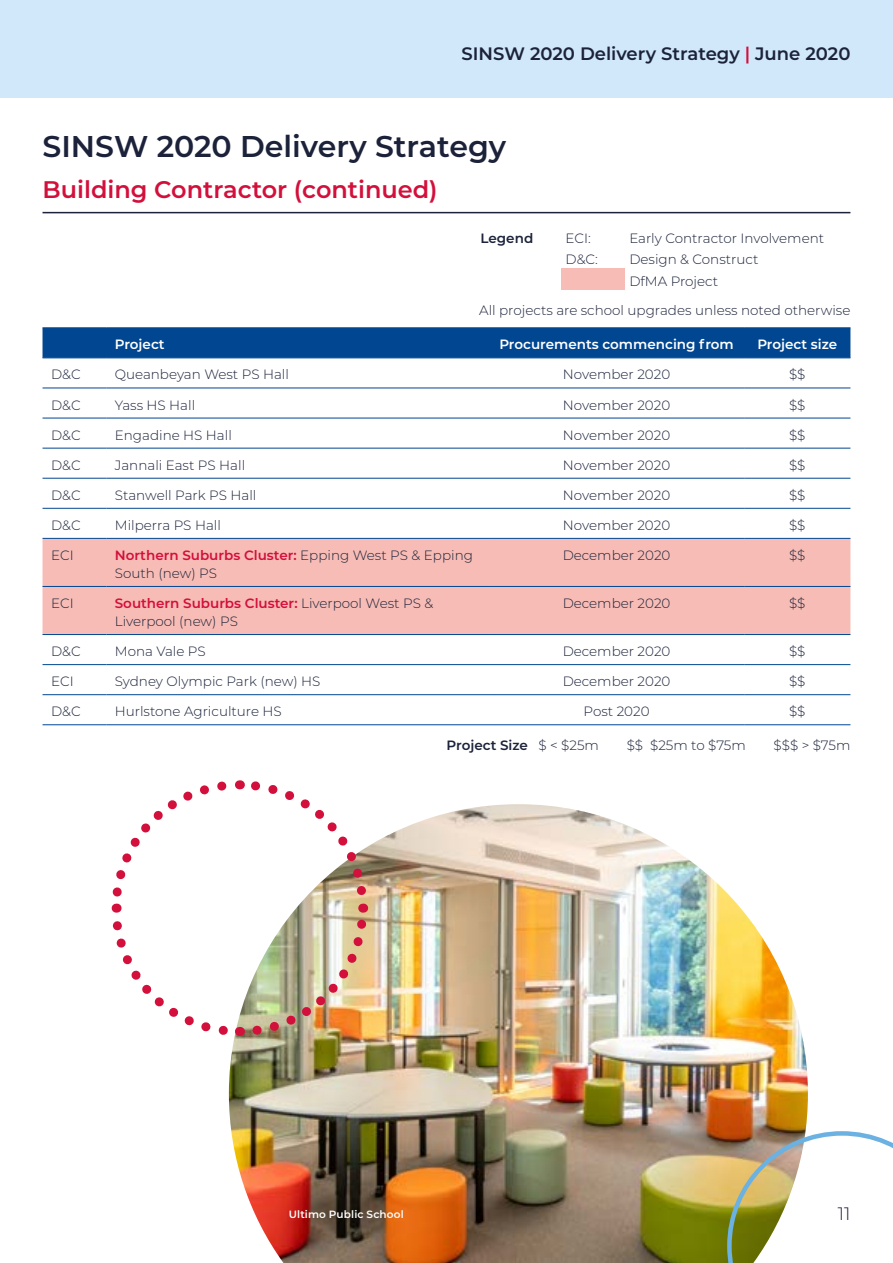
<style>
.page{position:relative;width:893px;height:1263px;background:#fff}
.page>*{position:absolute;margin:0;border:0;box-sizing:border-box;transform-origin:0 0}
.Heading_1{font:600 30px "Montserrat";color:#1b223a}
.Heading_2{font:600 24px "Montserrat";color:#d30f3b}
.t1{font:600 18px "Montserrat";color:#1b223a}
.t2{font:300 18px "Montserrat";color:#1b223a}
.Body_text_light_9_12{font:300 13.5px/18px "Montserrat";color:#1b223a}
.Body_text_light_9_12-2{font:600 13.5px "Montserrat";color:#fff}
.Body_text_light_9_12-3{font:600 13.5px "Montserrat";color:#1b223a}
.t3{font:600 10.5px "Montserrat";letter-spacing:.015em;color:#fff}
.s1{color:#d30f3b}
.s2{font-weight:600;color:#d30f3b}
.s3{font-weight:300}
</style>
<div class="page">
<div style="left:0;top:0;width:893px;height:98px;background:#d0e8f9"></div>
<hr style="left:43px;top:212px;width:807px;height:1px;background:#1b223a">
<img style="left:229px;top:804px;width:579px;height:459px">
<svg style="left:727px;top:1131px;width:166px;height:132px"></svg>
<div style="left:43px;top:328px;width:807px;height:29px;background:#004691"></div>
<svg style="left:43px;top:358px;width:807px;height:338px"></svg>
<div style="left:43px;top:539px;width:807px;height:95px;background:#f7bcb5"></div>
<hr style="left:43px;top:327px;width:63px;height:1px;background:#004691">
<hr style="left:106px;top:327px;width:383px;height:1px;background:#004691">
<hr style="left:489px;top:327px;width:255px;height:1px;background:#004691">
<hr style="left:744px;top:327px;width:106px;height:1px;background:#004691">
<hr style="left:43px;top:357px;width:63px;height:1px;background:#004691">
<hr style="left:106px;top:357px;width:383px;height:1px;background:#004691">
<hr style="left:489px;top:357px;width:255px;height:1px;background:#004691">
<hr style="left:744px;top:357px;width:106px;height:1px;background:#004691">
<hr style="left:43px;top:388px;width:63px;height:1px;background:#004691">
<hr style="left:106px;top:388px;width:383px;height:1px;background:#004691">
<hr style="left:489px;top:388px;width:255px;height:1px;background:#004691">
<hr style="left:744px;top:388px;width:106px;height:1px;background:#004691">
<hr style="left:43px;top:418px;width:63px;height:1px;background:#004691">
<hr style="left:106px;top:418px;width:383px;height:1px;background:#004691">
<hr style="left:489px;top:418px;width:255px;height:1px;background:#004691">
<hr style="left:744px;top:418px;width:106px;height:1px;background:#004691">
<hr style="left:43px;top:448px;width:63px;height:1px;background:#004691">
<hr style="left:106px;top:448px;width:383px;height:1px;background:#004691">
<hr style="left:489px;top:448px;width:255px;height:1px;background:#004691">
<hr style="left:744px;top:448px;width:106px;height:1px;background:#004691">
<hr style="left:43px;top:478px;width:63px;height:1px;background:#004691">
<hr style="left:106px;top:478px;width:383px;height:1px;background:#004691">
<hr style="left:489px;top:478px;width:255px;height:1px;background:#004691">
<hr style="left:744px;top:478px;width:106px;height:1px;background:#004691">
<hr style="left:43px;top:508px;width:63px;height:1px;background:#004691">
<hr style="left:106px;top:508px;width:383px;height:1px;background:#004691">
<hr style="left:489px;top:508px;width:255px;height:1px;background:#004691">
<hr style="left:744px;top:508px;width:106px;height:1px;background:#004691">
<hr style="left:43px;top:538px;width:63px;height:1px;background:#004691">
<hr style="left:106px;top:538px;width:383px;height:1px;background:#004691">
<hr style="left:489px;top:538px;width:255px;height:1px;background:#004691">
<hr style="left:744px;top:538px;width:106px;height:1px;background:#004691">
<hr style="left:43px;top:586px;width:63px;height:1px;background:#004691">
<hr style="left:106px;top:586px;width:383px;height:1px;background:#004691">
<hr style="left:489px;top:586px;width:255px;height:1px;background:#004691">
<hr style="left:744px;top:586px;width:106px;height:1px;background:#004691">
<hr style="left:43px;top:634px;width:63px;height:1px;background:#004691">
<hr style="left:106px;top:634px;width:383px;height:1px;background:#004691">
<hr style="left:489px;top:634px;width:255px;height:1px;background:#004691">
<hr style="left:744px;top:634px;width:106px;height:1px;background:#004691">
<hr style="left:43px;top:664px;width:63px;height:1px;background:#004691">
<hr style="left:106px;top:664px;width:383px;height:1px;background:#004691">
<hr style="left:489px;top:664px;width:255px;height:1px;background:#004691">
<hr style="left:744px;top:664px;width:106px;height:1px;background:#004691">
<hr style="left:43px;top:694px;width:63px;height:1px;background:#004691">
<hr style="left:106px;top:694px;width:383px;height:1px;background:#004691">
<hr style="left:489px;top:694px;width:255px;height:1px;background:#004691">
<hr style="left:744px;top:694px;width:106px;height:1px;background:#004691">
<hr style="left:43px;top:724px;width:63px;height:1px;background:#004691">
<hr style="left:106px;top:724px;width:383px;height:1px;background:#004691">
<hr style="left:489px;top:724px;width:255px;height:1px;background:#004691">
<hr style="left:744px;top:724px;width:106px;height:1px;background:#004691">
<div style="left:561px;top:268px;width:64px;height:22px;background:#f7bcb5"></div>
<img style="left:111px;top:780px;width:261px;height:261px">
<h3 class="t1" style="left:462px;top:41px;width:390px">SINSW 2020 Delivery Strategy <span class="s1">|</span> June 2020</h3>
<p class="Heading_1" style="left:43px;top:125px;width:465px">SINSW 2020 Delivery Strategy</p>
<p class="Heading_2" style="left:43px;top:172px;width:397px">Building Contractor (continued)</p>
<p class="Body_text_light_9_12-3" style="left:480px;top:228px;width:54px">Legend</p>
<p class="Body_text_light_9_12" style="left:566px;top:228px;width:27px">ECI:</p>
<p class="Body_text_light_9_12" style="left:629px;top:228px;width:196px">Early Contractor Involvement</p>
<p class="Body_text_light_9_12" style="left:566px;top:250px;width:34px">D&amp;C:</p>
<p class="Body_text_light_9_12" style="left:629px;top:250px;width:131px">Design &amp; Construct</p>
<p class="Body_text_light_9_12" style="left:629px;top:271px;width:90px">DfMA Project</p>
<p class="Body_text_light_9_12" style="left:479px;top:300px;width:373px">All projects are school upgrades unless noted otherwise</p>
<p class="Body_text_light_9_12-2" style="left:115px;top:335px;width:51px">Project</p>
<p class="Body_text_light_9_12-2" style="left:499px;top:335px;width:236px">Procurements commencing from</p>
<p class="Body_text_light_9_12-2" style="left:757px;top:335px;width:81px">Project size</p>
<p class="Body_text_light_9_12" style="left:51px;top:365px;width:31px">D&amp;C</p>
<p class="Body_text_light_9_12" style="left:115px;top:365px;width:176px">Queanbeyan West PS Hall</p>
<p class="Body_text_light_9_12" style="left:563px;top:365px;width:109px">November 2020</p>
<p class="Body_text_light_9_12" style="left:789px;top:365px;width:18px">$$</p>
<p class="Body_text_light_9_12" style="left:51px;top:395px;width:31px">D&amp;C</p>
<p class="Body_text_light_9_12" style="left:115px;top:395px;width:82px">Yass HS Hall</p>
<p class="Body_text_light_9_12" style="left:563px;top:395px;width:109px">November 2020</p>
<p class="Body_text_light_9_12" style="left:789px;top:395px;width:18px">$$</p>
<p class="Body_text_light_9_12" style="left:51px;top:425px;width:31px">D&amp;C</p>
<p class="Body_text_light_9_12" style="left:115px;top:425px;width:119px">Engadine HS Hall</p>
<p class="Body_text_light_9_12" style="left:563px;top:425px;width:109px">November 2020</p>
<p class="Body_text_light_9_12" style="left:789px;top:425px;width:18px">$$</p>
<p class="Body_text_light_9_12" style="left:51px;top:455px;width:31px">D&amp;C</p>
<p class="Body_text_light_9_12" style="left:115px;top:455px;width:132px">Jannali East PS Hall</p>
<p class="Body_text_light_9_12" style="left:563px;top:455px;width:109px">November 2020</p>
<p class="Body_text_light_9_12" style="left:789px;top:455px;width:18px">$$</p>
<p class="Body_text_light_9_12" style="left:51px;top:486px;width:31px">D&amp;C</p>
<p class="Body_text_light_9_12" style="left:115px;top:486px;width:143px">Stanwell Park PS Hall</p>
<p class="Body_text_light_9_12" style="left:563px;top:486px;width:109px">November 2020</p>
<p class="Body_text_light_9_12" style="left:789px;top:486px;width:18px">$$</p>
<p class="Body_text_light_9_12" style="left:51px;top:516px;width:31px">D&amp;C</p>
<p class="Body_text_light_9_12" style="left:115px;top:516px;width:108px">Milperra PS Hall</p>
<p class="Body_text_light_9_12" style="left:563px;top:516px;width:109px">November 2020</p>
<p class="Body_text_light_9_12" style="left:789px;top:516px;width:18px">$$</p>
<p class="Body_text_light_9_12" style="left:51px;top:546px;width:24px">ECI</p>
<p class="Body_text_light_9_12" style="left:115px;top:546px;width:360px"><span class="s2">Northern Suburbs Cluster:</span> Epping West PS &amp; Epping<br>South (new) PS</p>
<p class="Body_text_light_9_12" style="left:563px;top:546px;width:109px">December 2020</p>
<p class="Body_text_light_9_12" style="left:789px;top:546px;width:18px">$$</p>
<p class="Body_text_light_9_12" style="left:51px;top:594px;width:24px">ECI</p>
<p class="Body_text_light_9_12" style="left:115px;top:594px;width:320px"><span class="s2">Southern Suburbs Cluster:</span> Liverpool West PS &amp;<br>Liverpool (new) PS</p>
<p class="Body_text_light_9_12" style="left:563px;top:594px;width:109px">December 2020</p>
<p class="Body_text_light_9_12" style="left:789px;top:594px;width:18px">$$</p>
<p class="Body_text_light_9_12" style="left:51px;top:642px;width:31px">D&amp;C</p>
<p class="Body_text_light_9_12" style="left:115px;top:642px;width:93px">Mona Vale PS</p>
<p class="Body_text_light_9_12" style="left:563px;top:642px;width:109px">December 2020</p>
<p class="Body_text_light_9_12" style="left:789px;top:642px;width:18px">$$</p>
<p class="Body_text_light_9_12" style="left:51px;top:672px;width:24px">ECI</p>
<p class="Body_text_light_9_12" style="left:115px;top:672px;width:207px">Sydney Olympic Park (new) HS</p>
<p class="Body_text_light_9_12" style="left:563px;top:672px;width:109px">December 2020</p>
<p class="Body_text_light_9_12" style="left:789px;top:672px;width:18px">$$</p>
<p class="Body_text_light_9_12" style="left:51px;top:702px;width:31px">D&amp;C</p>
<p class="Body_text_light_9_12" style="left:115px;top:702px;width:168px">Hurlstone Agriculture HS</p>
<p class="Body_text_light_9_12" style="left:584px;top:702px;width:67px">Post 2020</p>
<p class="Body_text_light_9_12" style="left:789px;top:702px;width:18px">$$</p>
<p class="Body_text_light_9_12-3" style="left:446px;top:735px;width:154px">Project Size <span class="s3">$ &lt; $25m</span></p>
<p class="Body_text_light_9_12" style="left:627px;top:736px;width:121px">$$ $25m to $75m</p>
<p class="Body_text_light_9_12" style="left:774px;top:736px;width:78px">$$$ &gt; $75m</p>
<p class="t3" style="left:289px;top:1207px;width:117px">Ultimo Public School</p>
<p class="t2" style="left:838px;top:1202px;width:14px">11</p>
</div>
